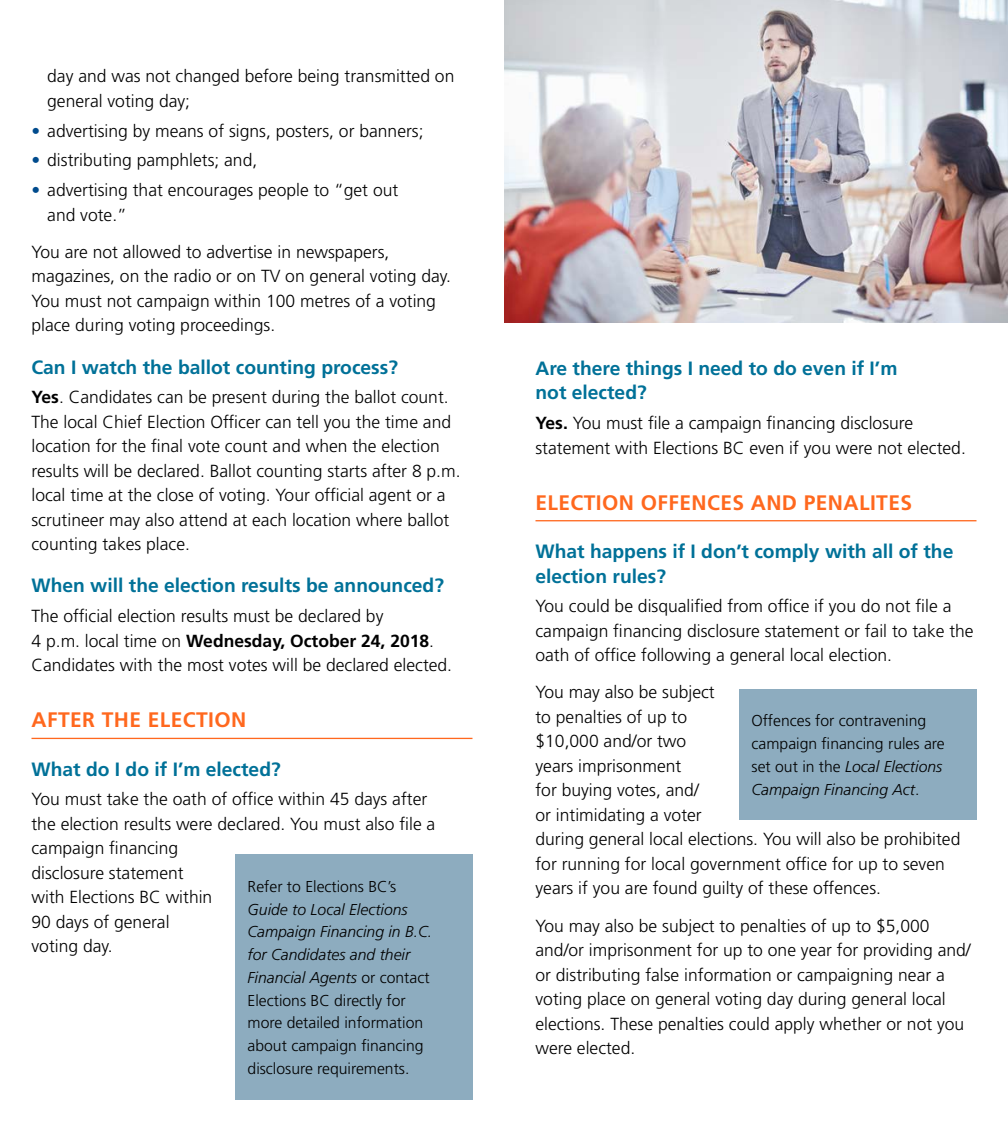
<style>
.page{position:relative;width:1008px;height:1134px;background:#fff}
.page>*{position:absolute;margin:0;border:0;box-sizing:border-box;transform-origin:0 0}
.t1{font:700 21px "Frutiger LT Std";letter-spacing:.02em;color:#ff681e}
.t2{font:700 19.25px/24.5px "Frutiger LT Std";color:#007198}
.t3{font:300 17.5px/24.5px "Frutiger LT Std";color:#000}
.t4{font:300 15.75px/22.8px "Frutiger LT Std";color:#000}
.s1{color:#004b8d}
.s2{font-weight:700}
.s3{font-style:italic}
</style>
<div class="page">
<hr style="left:32px;top:738px;width:440px;height:1px;background:#ff681e">
<hr style="left:536px;top:520px;width:440px;height:1px;background:#ff681e">
<hr style="left:1007px;top:848px;width:1px;height:223px;background:#8dacbf">
<img style="left:504px;top:0;width:504px;height:323px">
<div style="left:235px;top:854px;width:237px;height:246px;background:#8dacbf"></div>
<div style="left:739px;top:689px;width:237px;height:131px;background:#8dacbf"></div>
<p class="t3" style="left:47px;top:64px;width:409px">day and was not changed before being transmitted on general voting day;</p>
<p class="t3" style="left:32px;top:119px;width:394px"><span class="s1">•</span> advertising by means of signs, posters, or banners;</p>
<p class="t3" style="left:32px;top:148px;width:227px"><span class="s1">•</span> distributing pamphlets; and,</p>
<p class="t3" style="left:47px;top:178px;width:353px;text-indent:-16px"><span class="s1">•</span> advertising that encourages people to “get out and vote.”</p>
<p class="t3" style="left:32px;top:240px;width:421px">You are not allowed to advertise in newspapers, magazines, on the radio or on TV on general voting day.<br>You must not campaign within 100 metres of a voting place during voting proceedings.</p>
<p class="t2" style="left:32px;top:355px;width:368px">Can I watch the ballot counting process?</p>
<p class="t3" style="left:32px;top:385px;width:431px"><span class="s2">Yes</span>. Candidates can be present during the ballot count.<br>The local Chief Election Officer can tell you the time and location for the final vote count and when the election results will be declared. Ballot counting starts after 8 p.m. local time at the close of voting. Your official agent or a scrutineer may also attend at each location where ballot counting takes place.</p>
<p class="t2" style="left:32px;top:574px;width:414px">When will the election results be announced?</p>
<p class="t3" style="left:32px;top:604px;width:422px">The official election results must be declared by<br>4 p.m. local time on <span class="s2">Wednesday, October 24, 2018</span>.<br>Candidates with the most votes will be declared elected.</p>
<p class="t1" style="left:32px;top:708px;width:216px">AFTER THE ELECTION</p>
<p class="t2" style="left:32px;top:757px;width:251px">What do I do if I’m elected?</p>
<p class="t3" style="left:32px;top:787px;width:405px">You must take the oath of office within 45 days after the election results were declared. You must also file a campaign financing<br>disclosure statement<br>with Elections BC within<br>90 days of general<br>voting day.</p>
<p class="t4" style="left:248px;top:875px;width:150px">Refer to Elections BC’s</p>
<p class="t4" style="left:248px;top:898px;width:186px"><span class="s3">Guide to Local Elections<br>Campaign Financing in B.C. for Candidates and their<br>Financial Agents</span> or contact<br>Elections BC directly for more detailed information about campaign financing disclosure requirements.</p>
<p class="t2" style="left:536px;top:356px;width:363px">Are there things I need to do even if I’m not elected?</p>
<p class="t3" style="left:536px;top:411px;width:432px"><span class="s2">Yes.</span> You must file a campaign financing disclosure statement with Elections BC even if you were not elected.</p>
<p class="t1" style="left:536px;top:490px;width:378px">ELECTION OFFENCES AND PENALITES</p>
<p class="t2" style="left:536px;top:539px;width:419px">What happens if I don’t comply with all of the election rules?</p>
<p class="t3" style="left:536px;top:594px;width:440px">You could be disqualified from office if you do not file a campaign financing disclosure statement or fail to take the oath of office following a general local election.</p>
<p class="t3" style="left:536px;top:680px;width:426px">You may also be subject<br>to penalties of up to<br>$10,000 and/or two<br>years imprisonment<br>for buying votes, and/<br>or intimidating a voter<br>during general local elections. You will also be prohibited for running for local government office for up to seven years if you are found guilty of these offences.</p>
<p class="t3" style="left:536px;top:913px;width:437px">You may also be subject to penalties of up to $5,000 and/or imprisonment for up to one year for providing and/ or distributing false information or campaigning near a voting place on general voting day during general local elections. These penalties could apply whether or not you were elected.</p>
<p class="t4" style="left:752px;top:710px;width:195px">Offences for contravening campaign financing rules are set out in the <span class="s3">Local Elections<br>Campaign Financing Act</span>.</p>
</div>
